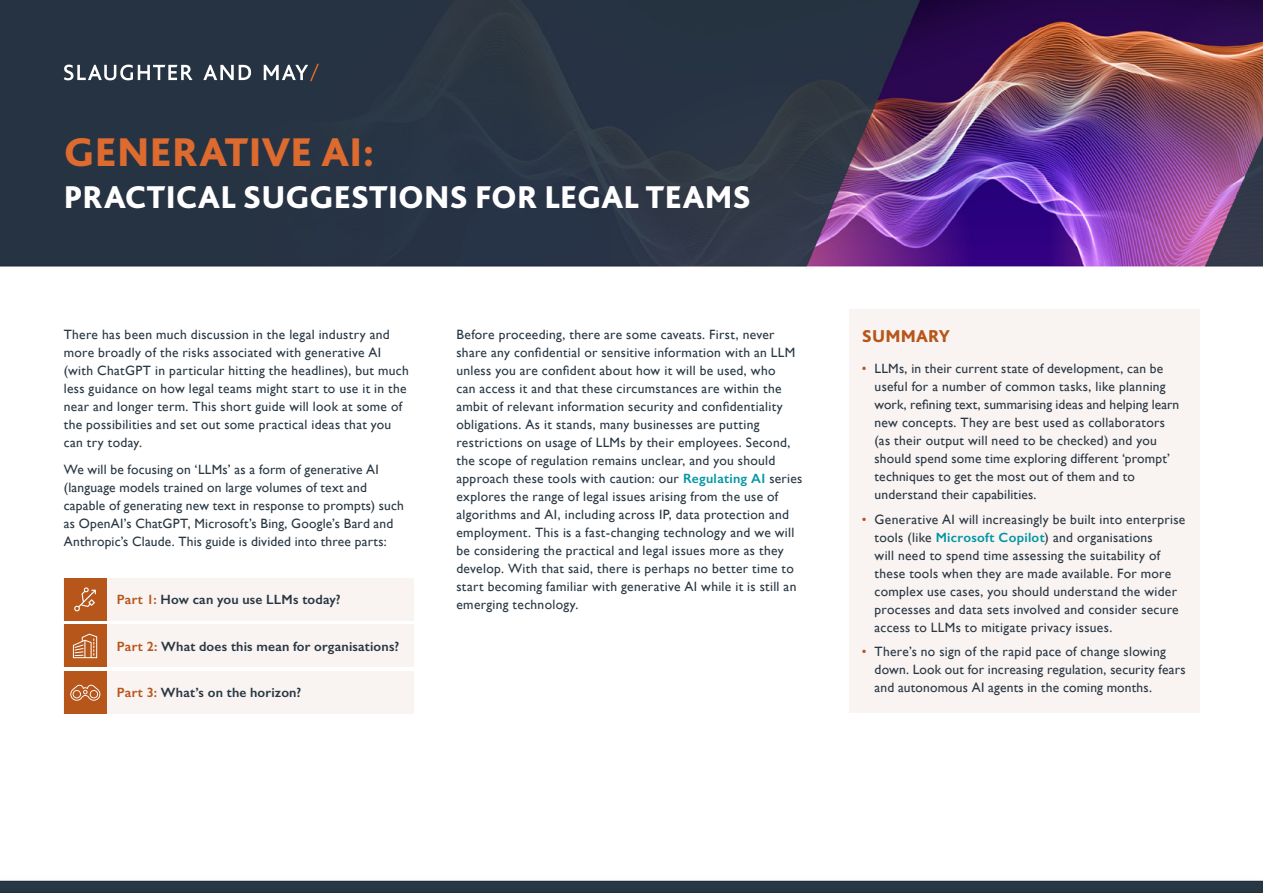
<style>
.page{position:relative;width:1263px;height:893px;background:#fff}
.page>*{position:absolute;margin:0;border:0;box-sizing:border-box;transform-origin:0 0}
.t1{font:800 42px "Bliss Pro";letter-spacing:.005em;color:#dd6b2f}
.t2{font:800 33px "Bliss Pro";letter-spacing:.005em;color:#fff}
.t3{font:800 18px "Bliss Pro";letter-spacing:.01em;color:#b6561b}
.t4{font:13.5px/18px "Gill Sans";letter-spacing:.02em;color:#283743}
.t5{font:600 13.5px "Gill Sans";letter-spacing:.015em;color:#283743}
.s1{color:#b6561b}
.s2{font-weight:600;color:#0097a4}
</style>
<div class="page">
<img style="left:0;top:0;width:1263px;height:893px">
<svg style="left:64px;top:65px;width:129px;height:15px"></svg>
<svg style="left:203px;top:65px;width:48px;height:15px"></svg>
<svg style="left:264px;top:64px;width:55px;height:17px"></svg>
<div style="left:849px;top:309px;width:350px;height:404px;background:#f9f3f1"></div>
<div style="left:64px;top:578px;width:350px;height:42px;background:#f9f3f1"></div>
<div style="left:64px;top:578px;width:42px;height:42px;background:#b6561b"></div>
<svg style="left:74px;top:587px;width:22px;height:25px"></svg>
<div style="left:64px;top:625px;width:350px;height:42px;background:#f9f3f1"></div>
<div style="left:64px;top:625px;width:42px;height:42px;background:#b6561b"></div>
<svg style="left:73px;top:634px;width:24px;height:24px"></svg>
<div style="left:64px;top:671px;width:350px;height:43px;background:#f9f3f1"></div>
<div style="left:64px;top:671px;width:42px;height:43px;background:#b6561b"></div>
<svg style="left:70px;top:685px;width:30px;height:16px"></svg>
<h1 class="t1" style="left:64px;top:126px;width:312px">GENERATIVE AI:</h1>
<h2 class="t2" style="left:64px;top:177px;width:689px">PRACTICAL SUGGESTIONS FOR LEGAL TEAMS</h2>
<p class="t4" style="left:64px;top:326px;width:347px">There has been much discussion in the legal industry and more broadly of the risks associated with generative AI (with ChatGPT in particular hitting the headlines), but much less guidance on how legal teams might start to use it in the near and longer term. This short guide will look at some of the possibilities and set out some practical ideas that you can try today.</p>
<p class="t4" style="left:64px;top:460px;width:342px">We will be focusing on ‘LLMs’ as a form of generative AI (language models trained on large volumes of text and capable of generating new text in response to prompts) such as OpenAI’s ChatGPT, Microsoft’s Bing, Google’s Bard and Anthropic’s Claude. This guide is divided into three parts:</p>
<p class="t5" style="left:117px;top:591px;width:225px"><span class="s1">Part 1:</span> How can you use LLMs today?</p>
<p class="t5" style="left:117px;top:638px;width:284px"><span class="s1">Part 2:</span> What does this mean for organisations?</p>
<p class="t5" style="left:117px;top:685px;width:186px"><span class="s1">Part 3:</span> What’s on the horizon?</p>
<p class="t4" style="left:456px;top:326px;width:348px">Before proceeding, there are some caveats. First, never share any confidential or sensitive information with an LLM unless you are confident about how it will be used, who<br>can access it and that these circumstances are within the ambit of relevant information security and confidentiality obligations. As it stands, many businesses are putting restrictions on usage of LLMs by their employees. Second, the scope of regulation remains unclear, and you should approach these tools with caution: our <span class="s2">Regulating AI</span> series explores the range of legal issues arising from the use of algorithms and AI, including across IP, data protection and employment. This is a fast-changing technology and we will be considering the practical and legal issues more as they develop. With that said, there is perhaps no better time to start becoming familiar with generative AI while it is still an emerging technology.</p>
<h3 class="t3" style="left:862px;top:325px;width:90px">SUMMARY</h3>
<p class="t4" style="left:874px;top:359px;width:306px;text-indent:-13px"><span class="s1">•</span> LLMs, in their current state of development, can be useful for a number of common tasks, like planning work, refining text, summarising ideas and helping learn new concepts. They are best used as collaborators (as their output will need to be checked) and you should spend some time exploring different ‘prompt’ techniques to get the most out of them and to understand their capabilities.</p>
<p class="t4" style="left:874px;top:510px;width:312px;text-indent:-13px"><span class="s1">•</span> Generative AI will increasingly be built into enterprise tools (like <span class="s2">Microsoft Copilot</span>) and organisations<br>will need to spend time assessing the suitability of these tools when they are made available. For more complex use cases, you should understand the wider processes and data sets involved and consider secure access to LLMs to mitigate privacy issues.</p>
<p class="t4" style="left:874px;top:642px;width:313px;text-indent:-13px"><span class="s1">•</span> There’s no sign of the rapid pace of change slowing down. Look out for increasing regulation, security fears and autonomous AI agents in the coming months.</p>
</div>
